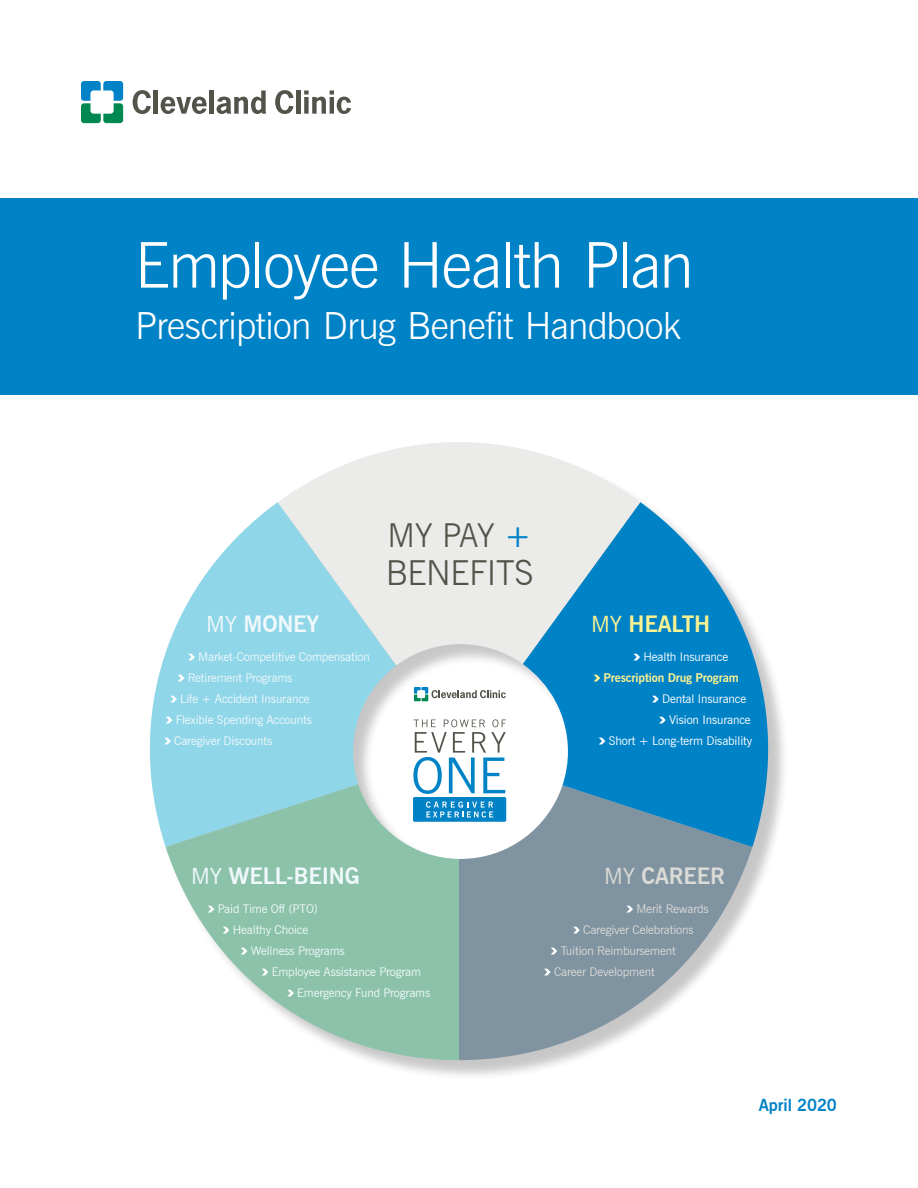
<style>
.page{position:relative;width:918px;height:1188px;background:#fff}
.page>*{position:absolute;margin:0;border:0;box-sizing:border-box;transform-origin:0 0}
.headline{font:300 63px "News Gothic BT";letter-spacing:-.025em;color:#fff}
.headline-2{font:300 37.5px "News Gothic BT";letter-spacing:-.02em;color:#fff}
.t1{font:300 34.5px "News Gothic BT";letter-spacing:-.01em;color:#53534a}
.t2{font:300 33px "News Gothic BT";color:#53534a}
.t3{font:700 22.5px "News Gothic BT";letter-spacing:-.01em;color:#eff8fb}
.t4{font:700 22.5px "News Gothic BT";letter-spacing:-.01em;color:#fcf390}
.t5{font:700 22.5px "News Gothic BT";letter-spacing:-.01em;color:#dadad6}
.subhead{font:700 16.5px "News Gothic BT";color:#0082c7}
.t6{font:12px "News Gothic BT";letter-spacing:-.01em;color:#eff8fb}
.t7{font:12px "News Gothic BT";letter-spacing:-.01em;color:#fff}
.t8{font:12px "News Gothic BT";letter-spacing:-.01em;color:#dadad6}
.t9{font:700 12px "News Gothic BT";letter-spacing:-.01em;color:#fcf390}
.s1{font-weight:400}
.s2{font-weight:600;color:#0082c7}
</style>
<div class="page">
<svg style="left:81px;top:81px;width:42px;height:42px"></svg>
<svg style="left:133px;top:90px;width:18px;height:24px"></svg>
<hr style="left:154px;top:90px;width:4px;height:24px;background:#53534a">
<svg style="left:161px;top:97px;width:46px;height:17px"></svg>
<hr style="left:210px;top:90px;width:4px;height:24px;background:#53534a">
<svg style="left:275px;top:90px;width:18px;height:24px"></svg>
<div style="left:296px;top:90px;width:5px;height:24px;background:#53534a"></div>
<svg style="left:304px;top:90px;width:47px;height:24px"></svg>
<svg style="left:217px;top:90px;width:49px;height:24px"></svg>
<div style="left:1px;top:198px;width:917px;height:197px;background:#0082c7"></div>
<div style="left:152px;top:444px;width:637px;height:636px;background:#231f20;opacity:.25"></div>
<svg style="left:149px;top:502px;width:247px;height:345px;fill:#8fd6e8"></svg>
<svg style="left:166px;top:784px;width:293px;height:276px;fill:#8cc2aa"></svg>
<svg style="left:459px;top:785px;width:293px;height:275px;fill:#8093a1"></svg>
<svg style="left:523px;top:502px;width:266px;height:345px;fill:#0082c7"></svg>
<svg style="left:278px;top:442px;width:362px;height:223px;background:#c5dde6"></svg>
<div style="left:413px;top:797px;width:93px;height:25px;background:#0082c7;border-radius:2px"></div>
<svg style="left:413px;top:719px;width:93px;height:75px"></svg>
<svg style="left:426px;top:802px;width:67px;height:16px"></svg>
<svg style="left:414px;top:687px;width:92px;height:14px"></svg>
<svg style="left:633px;top:654px;width:7px;height:7px"></svg>
<svg style="left:594px;top:675px;width:6px;height:7px"></svg>
<svg style="left:652px;top:696px;width:7px;height:7px"></svg>
<svg style="left:659px;top:717px;width:7px;height:7px"></svg>
<svg style="left:599px;top:738px;width:6px;height:7px"></svg>
<svg style="left:188px;top:654px;width:7px;height:7px"></svg>
<svg style="left:178px;top:675px;width:6px;height:7px"></svg>
<svg style="left:170px;top:696px;width:7px;height:7px"></svg>
<svg style="left:166px;top:717px;width:6px;height:7px"></svg>
<svg style="left:164px;top:738px;width:7px;height:7px"></svg>
<svg style="left:208px;top:906px;width:6px;height:7px"></svg>
<svg style="left:223px;top:927px;width:6px;height:7px"></svg>
<svg style="left:241px;top:948px;width:6px;height:7px"></svg>
<svg style="left:262px;top:969px;width:6px;height:7px"></svg>
<svg style="left:287px;top:990px;width:7px;height:7px"></svg>
<svg style="left:626px;top:906px;width:7px;height:7px"></svg>
<svg style="left:573px;top:927px;width:7px;height:7px"></svg>
<svg style="left:551px;top:948px;width:6px;height:7px"></svg>
<svg style="left:544px;top:969px;width:7px;height:7px"></svg>
<p class="headline" style="left:135px;top:227px;width:560px">Employee Health Plan</p>
<p class="headline-2" style="left:135px;top:303px;width:548px">Prescription Drug Benefit Handbook</p>
<p class="t3" style="left:206px;top:610px;width:114px"><span class="s1">MY</span> MONEY</p>
<p class="t6" style="left:198px;top:649px;width:173px">Market-Competitive Compensation</p>
<p class="t6" style="left:188px;top:670px;width:106px">Retirement Programs</p>
<p class="t6" style="left:180px;top:691px;width:131px">Life + Accident Insurance</p>
<p class="t6" style="left:176px;top:712px;width:138px">Flexible Spending Accounts</p>
<p class="t6" style="left:174px;top:733px;width:100px">Caregiver Discounts</p>
<p class="t2" style="left:388px;top:516px;width:146px">MY PAY <span class="s2">+</span></p>
<p class="t1" style="left:386px;top:552px;width:149px">BENEFITS</p>
<p class="t4" style="left:591px;top:610px;width:120px"><span class="s1">MY</span> HEALTH</p>
<p class="t7" style="left:643px;top:649px;width:86px">Health Insurance</p>
<p class="t9" style="left:604px;top:670px;width:137px">Prescription Drug Program</p>
<p class="t7" style="left:662px;top:691px;width:86px">Dental Insurance</p>
<p class="t7" style="left:669px;top:712px;width:83px">Vision Insurance</p>
<p class="t7" style="left:609px;top:733px;width:145px">Short + Long-term Disability</p>
<p class="t3" style="left:191px;top:862px;width:170px"><span class="s1">MY</span> WELL-BEING</p>
<p class="t6" style="left:218px;top:901px;width:102px">Paid Time Off (PTO)</p>
<p class="t6" style="left:233px;top:922px;width:77px">Healthy Choice</p>
<p class="t6" style="left:251px;top:943px;width:96px">Wellness Programs</p>
<p class="t6" style="left:272px;top:964px;width:151px">Employee Assistance Program</p>
<p class="t6" style="left:297px;top:985px;width:135px">Emergency Fund Programs</p>
<p class="t5" style="left:604px;top:862px;width:123px"><span class="s1">MY</span> CAREER</p>
<p class="t8" style="left:636px;top:901px;width:74px">Merit Rewards</p>
<p class="t8" style="left:583px;top:922px;width:112px">Caregiver Celebrations</p>
<p class="t8" style="left:561px;top:943px;width:117px">Tuition Reimbursement</p>
<p class="t8" style="left:554px;top:964px;width:102px">Career Development</p>
<p class="subhead" style="left:759px;top:1095px;width:80px">April 2020</p>
</div>
